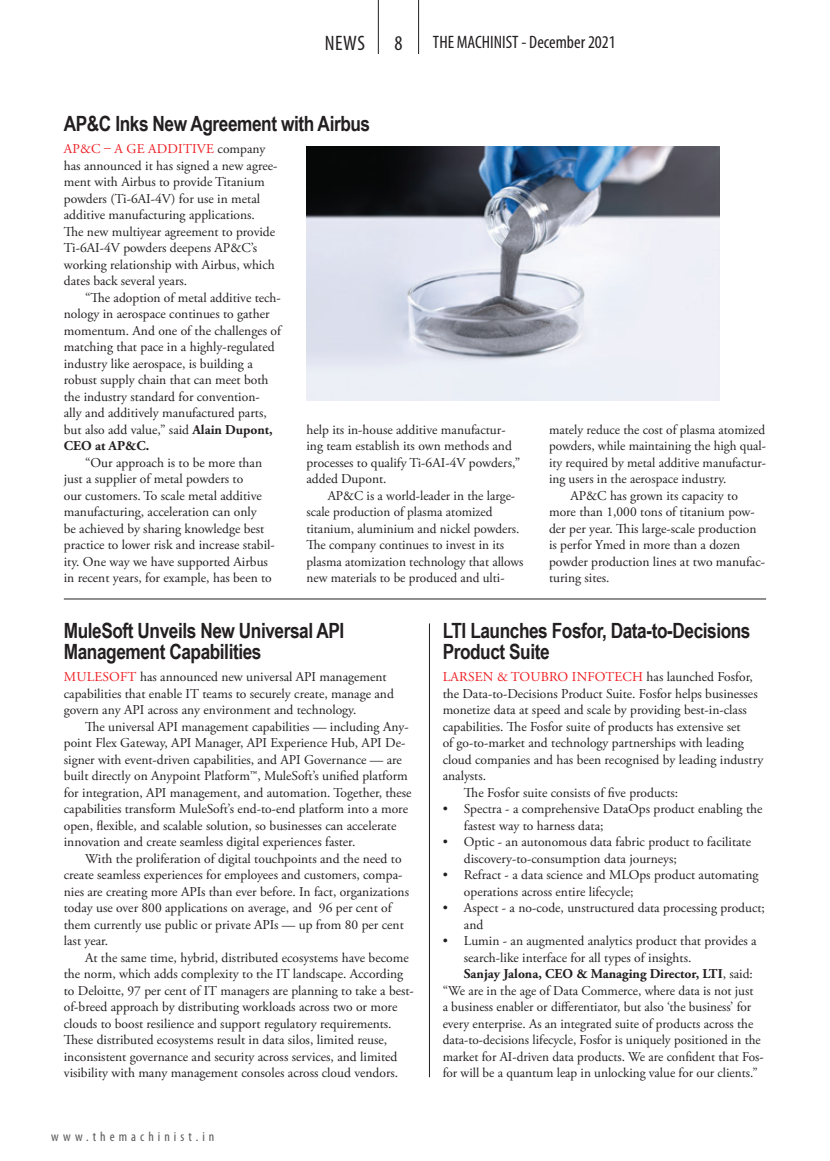
<style>
.page{position:relative;width:830px;height:1161px;background:#fff}
.page>*{position:absolute;margin:0;border:0;box-sizing:border-box;transform-origin:0 0}
.t1{font:700 21px/21px "Arial Narrow";letter-spacing:-.02em;color:#231f20}
.t2{font:condensed 21px "Myriad Pro";color:#231f20}
.t3{font:condensed 18px "Myriad Pro";color:#231f20}
.t4{font:13.5px/16.5px "Adobe Garamond Pro";color:#231f20}
.t5{font:condensed 13.5px "Myriad Pro";letter-spacing:.3em;color:#57585a}
.s1{color:#ee1d23}
.s2{font-weight:700}
</style>
<div class="page">
<hr style="left:378px;top:0;width:1px;height:54px;background:#231f20">
<hr style="left:418px;top:0;width:1px;height:54px;background:#231f20">
<hr style="left:64px;top:598px;width:701px;height:1px;background:#231f20">
<img style="left:306px;top:146px;width:413px;height:254px">
<hr style="left:429px;top:623px;width:1px;height:454px;background:#231f20">
<h1 class="t2" style="left:325px;top:31px;width:41px">NEWS</h1>
<h1 class="t2" style="left:394px;top:31px;width:10px">8</h1>
<h2 class="t3" style="left:433px;top:31px;width:184px">THE MACHINIST - December 2021</h2>
<p class="t1" style="left:64px;top:112px;width:307px">AP&amp;C Inks New Agreement with Airbus</p>
<p class="t4" style="left:64px;top:141px;width:215px"><span class="s1">AP&amp;C – A GE ADDITIVE</span> company has announced it has signed a new agree&shy;ment with Airbus to provide Titanium powders (Ti-6AI-4V) for use in metal additive manufacturing applications.<br>The new multiyear agreement to provide Ti-6AI-4V powders deepens AP&amp;C’s working relationship with Airbus, which dates back several years.</p>
<p class="t4" style="left:64px;top:289px;width:218px;text-indent:21px">“The adoption of metal additive tech&shy;nology in aerospace continues to gather momentum. And one of the challenges of matching that pace in a highly-regulated industry like aerospace, is building a robust supply chain that can meet both the industry standard for convention&shy;ally and additively manufactured parts, but also add value,” said <span class="s2">Alain Dupont, CEO at AP&amp;C.</span></p>
<p class="t4" style="left:64px;top:454px;width:212px;text-indent:21px">“Our approach is to be more than just a supplier of metal powders to<br>our customers. To scale metal additive manufacturing, acceleration can only<br>be achieved by sharing knowledge best practice to lower risk and increase stabil&shy;ity. One way we have supported Airbus in recent years, for example, has been to</p>
<p class="t4" style="left:306px;top:421px;width:215px">help its in-house additive manufactur&shy;ing team establish its own methods and processes to qualify Ti-6AI-4V powders,” added Dupont.</p>
<p class="t4" style="left:306px;top:487px;width:218px;text-indent:21px">AP&amp;C is a world-leader in the large&shy;scale production of plasma atomized titanium, aluminium and nickel powders.<br>The company continues to invest in its plasma atomization technology that allows new materials to be produced and ulti-</p>
<p class="t4" style="left:549px;top:421px;width:218px;text-align:justify">mately reduce the cost of plasma atomized powders, while maintaining the high qual&shy;ity required by metal additive manufactur&shy;ing users in the aerospace industry.</p>
<p class="t4" style="left:549px;top:487px;width:217px;text-indent:21px">AP&amp;C has grown its capacity to more than 1,000 tons of titanium pow&shy;der per year. This large-scale production is perfor Ymed in more than a dozen powder production lines at two manufac&shy;turing sites.</p>
<p class="t1" style="left:64px;top:619px;width:282px">MuleSoft Unveils New Universal API<br>Management Capabilities</p>
<p class="t1" style="left:442px;top:619px;width:309px">LTI Launches Fosfor, Data-to-Decisions<br>Product Suite</p>
<p class="t4" style="left:64px;top:669px;width:331px"><span class="s1">MULESOFT</span> has announced new universal API management capabilities that enable IT teams to securely create, manage and govern any API across any environment and technology.</p>
<p class="t4" style="left:64px;top:718px;width:349px;text-indent:21px">The universal API management capabilities — including Any&shy;point Flex Gateway, API Manager, API Experience Hub, API De&shy;signer with event-driven capabilities, and API Governance — are built directly on Anypoint Platform™, MuleSoft’s unified platform for integration, API management, and automation. Together, these capabilities transform MuleSoft’s end-to-end platform into a more open, flexible, and scalable solution, so businesses can accelerate innovation and create seamless digital experiences faster.</p>
<p class="t4" style="left:64px;top:850px;width:346px;text-indent:21px">With the proliferation of digital touchpoints and the need to create seamless experiences for employees and customers, compa&shy;nies are creating more APIs than ever before. In fact, organizations today use over 800 applications on average, and 96 per cent of them currently use public or private APIs — up from 80 per cent last year.</p>
<p class="t4" style="left:64px;top:949px;width:351px;text-indent:21px">At the same time, hybrid, distributed ecosystems have become the norm, which adds complexity to the IT landscape. According to Deloitte, 97 per cent of IT managers are planning to take a best&shy;of-breed approach by distributing workloads across two or more clouds to boost resilience and support regulatory requirements.<br>These distributed ecosystems result in data silos, limited reuse, inconsistent governance and security across services, and limited visibility with many management consoles across cloud vendors.</p>
<p class="t5" style="left:51px;top:1128px;width:165px">www.themachinist.in</p>
<p class="t4" style="left:442px;top:669px;width:322px"><span class="s1">LARSEN &amp; TOUBRO INFOTECH</span> has launched Fosfor, the Data-to-Decisions Product Suite. Fosfor helps businesses monetize data at speed and scale by providing best-in-class capabilities. The Fosfor suite of products has extensive set<br>of go-to-market and technology partnerships with leading cloud companies and has been recognised by leading industry analysts.</p>
<p class="t4" style="left:463px;top:784px;width:216px">The Fosfor suite consists of five products:</p>
<p class="t4" style="left:463px;top:801px;width:300px;text-indent:-21px">• Spectra - a comprehensive DataOps product enabling the fastest way to harness data;</p>
<p class="t4" style="left:463px;top:834px;width:288px;text-indent:-21px">• Optic - an autonomous data fabric product to facilitate discovery-to-consumption data journeys;</p>
<p class="t4" style="left:463px;top:867px;width:296px;text-indent:-21px">• Refract - a data science and MLOps product automating operations across entire lifecycle;</p>
<p class="t4" style="left:463px;top:900px;width:302px;text-indent:-21px">• Aspect - a no-code, unstructured data processing product; and</p>
<p class="t4" style="left:463px;top:933px;width:294px;text-indent:-21px">• Lumin - an augmented analytics product that provides a search-like interface for all types of insights.</p>
<p class="t4" style="left:442px;top:966px;width:322px;text-indent:21px"><span class="s2">Sanjay Jalona, CEO &amp; Managing Director, LTI</span>, said: “We are in the age of Data Commerce, where data is not just<br>a business enabler or differentiator, but also ‘the business’ for every enterprise. As an integrated suite of products across the data-to-decisions lifecycle, Fosfor is uniquely positioned in the market for AI-driven data products. We are confident that Fos&shy;for will be a quantum leap in unlocking value for our clients.”</p>
</div>
